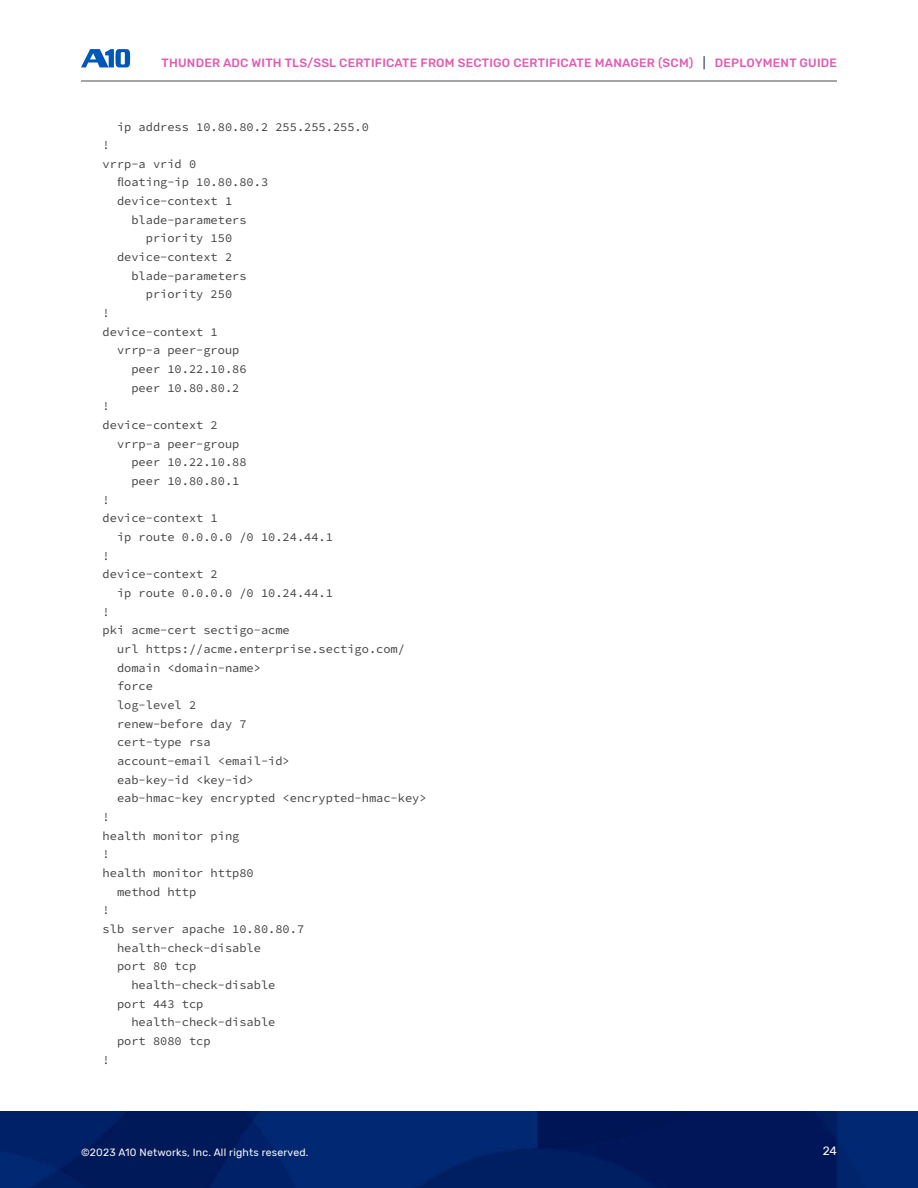
<style>
.page{position:relative;width:918px;height:1188px;background:#fff}
.page>*{position:absolute;margin:0;border:0;box-sizing:border-box;transform-origin:0 0}
.Source_Code{font:12px "Source Code Pro";color:#404040}
.t1{font:500 12px "Rubik";letter-spacing:.02em;color:#e05cb2}
.t2{font:12px "Rubik";color:#fff}
.t3{font:10.5px "Rubik";letter-spacing:.02em;color:#fff}
.s1{color:#405689}
</style>
<div class="page">
<img style="left:0;top:1112px;width:918px;height:76px">
<hr style="left:81px;top:81px;width:756px;height:1px;background:#4d4d4d">
<svg style="left:81px;top:49px;width:49px;height:18px"></svg>
<p class="t1" style="left:162px;top:56px;width:677px">THUNDER ADC WITH TLS/SSL CERTIFICATE FROM SECTIGO CERTIFICATE MANAGER (SCM) <span class="s1">|</span> DEPLOYMENT GUIDE</p>
<p class="Source_Code" style="left:117px;top:118px;width:254px">ip address 10.80.80.2 255.255.255.0</p>
<p class="Source_Code" style="left:103px;top:136px;width:9px">!</p>
<p class="Source_Code" style="left:103px;top:155px;width:95px">vrrp-a vrid 0</p>
<p class="Source_Code" style="left:117px;top:174px;width:153px">floating-ip 10.80.80.3</p>
<p class="Source_Code" style="left:117px;top:192px;width:117px">device-context 1</p>
<p class="Source_Code" style="left:131px;top:211px;width:117px">blade-parameters</p>
<p class="Source_Code" style="left:146px;top:230px;width:88px">priority 150</p>
<p class="Source_Code" style="left:117px;top:248px;width:117px">device-context 2</p>
<p class="Source_Code" style="left:131px;top:267px;width:117px">blade-parameters</p>
<p class="Source_Code" style="left:146px;top:286px;width:88px">priority 250</p>
<p class="Source_Code" style="left:103px;top:304px;width:9px">!</p>
<p class="Source_Code" style="left:103px;top:323px;width:117px">device-context 1</p>
<p class="Source_Code" style="left:117px;top:342px;width:124px">vrrp-a peer-group</p>
<p class="Source_Code" style="left:131px;top:360px;width:117px">peer 10.22.10.86</p>
<p class="Source_Code" style="left:131px;top:379px;width:110px">peer 10.80.80.2</p>
<p class="Source_Code" style="left:103px;top:398px;width:9px">!</p>
<p class="Source_Code" style="left:103px;top:416px;width:117px">device-context 2</p>
<p class="Source_Code" style="left:117px;top:435px;width:124px">vrrp-a peer-group</p>
<p class="Source_Code" style="left:131px;top:454px;width:117px">peer 10.22.10.88</p>
<p class="Source_Code" style="left:131px;top:472px;width:110px">peer 10.80.80.1</p>
<p class="Source_Code" style="left:103px;top:491px;width:9px">!</p>
<p class="Source_Code" style="left:103px;top:510px;width:117px">device-context 1</p>
<p class="Source_Code" style="left:117px;top:528px;width:218px">ip route 0.0.0.0 /0 10.24.44.1</p>
<p class="Source_Code" style="left:103px;top:547px;width:9px">!</p>
<p class="Source_Code" style="left:103px;top:566px;width:117px">device-context 2</p>
<p class="Source_Code" style="left:117px;top:584px;width:218px">ip route 0.0.0.0 /0 10.24.44.1</p>
<p class="Source_Code" style="left:103px;top:603px;width:9px">!</p>
<p class="Source_Code" style="left:103px;top:622px;width:189px">pki acme-cert sectigo-acme</p>
<p class="Source_Code" style="left:117px;top:640px;width:290px">url https://acme.enterprise.sectigo.com/</p>
<p class="Source_Code" style="left:117px;top:659px;width:146px">domain &lt;domain-name&gt;</p>
<p class="Source_Code" style="left:117px;top:678px;width:37px">force</p>
<p class="Source_Code" style="left:117px;top:696px;width:81px">log-level 2</p>
<p class="Source_Code" style="left:117px;top:715px;width:131px">renew-before day 7</p>
<p class="Source_Code" style="left:117px;top:734px;width:95px">cert-type rsa</p>
<p class="Source_Code" style="left:117px;top:752px;width:174px">account-email &lt;email-id&gt;</p>
<p class="Source_Code" style="left:117px;top:771px;width:138px">eab-key-id &lt;key-id&gt;</p>
<p class="Source_Code" style="left:117px;top:790px;width:311px">eab-hmac-key encrypted &lt;encrypted-hmac-key&gt;</p>
<p class="Source_Code" style="left:103px;top:808px;width:9px">!</p>
<p class="Source_Code" style="left:103px;top:827px;width:138px">health monitor ping</p>
<p class="Source_Code" style="left:103px;top:846px;width:9px">!</p>
<p class="Source_Code" style="left:103px;top:864px;width:153px">health monitor http80</p>
<p class="Source_Code" style="left:117px;top:883px;width:81px">method http</p>
<p class="Source_Code" style="left:103px;top:902px;width:9px">!</p>
<p class="Source_Code" style="left:103px;top:920px;width:203px">slb server apache 10.80.80.7</p>
<p class="Source_Code" style="left:117px;top:939px;width:146px">health-check-disable</p>
<p class="Source_Code" style="left:117px;top:957px;width:81px">port 80 tcp</p>
<p class="Source_Code" style="left:131px;top:976px;width:146px">health-check-disable</p>
<p class="Source_Code" style="left:117px;top:995px;width:88px">port 443 tcp</p>
<p class="Source_Code" style="left:131px;top:1013px;width:146px">health-check-disable</p>
<p class="Source_Code" style="left:117px;top:1032px;width:95px">port 8080 tcp</p>
<p class="Source_Code" style="left:103px;top:1051px;width:9px">!</p>
<p class="t3" style="left:81px;top:1146px;width:229px">©️2023 A10 Networks, Inc. All rights reserved.</p>
<p class="t2" style="left:823px;top:1144px;width:16px">24</p>
</div>
